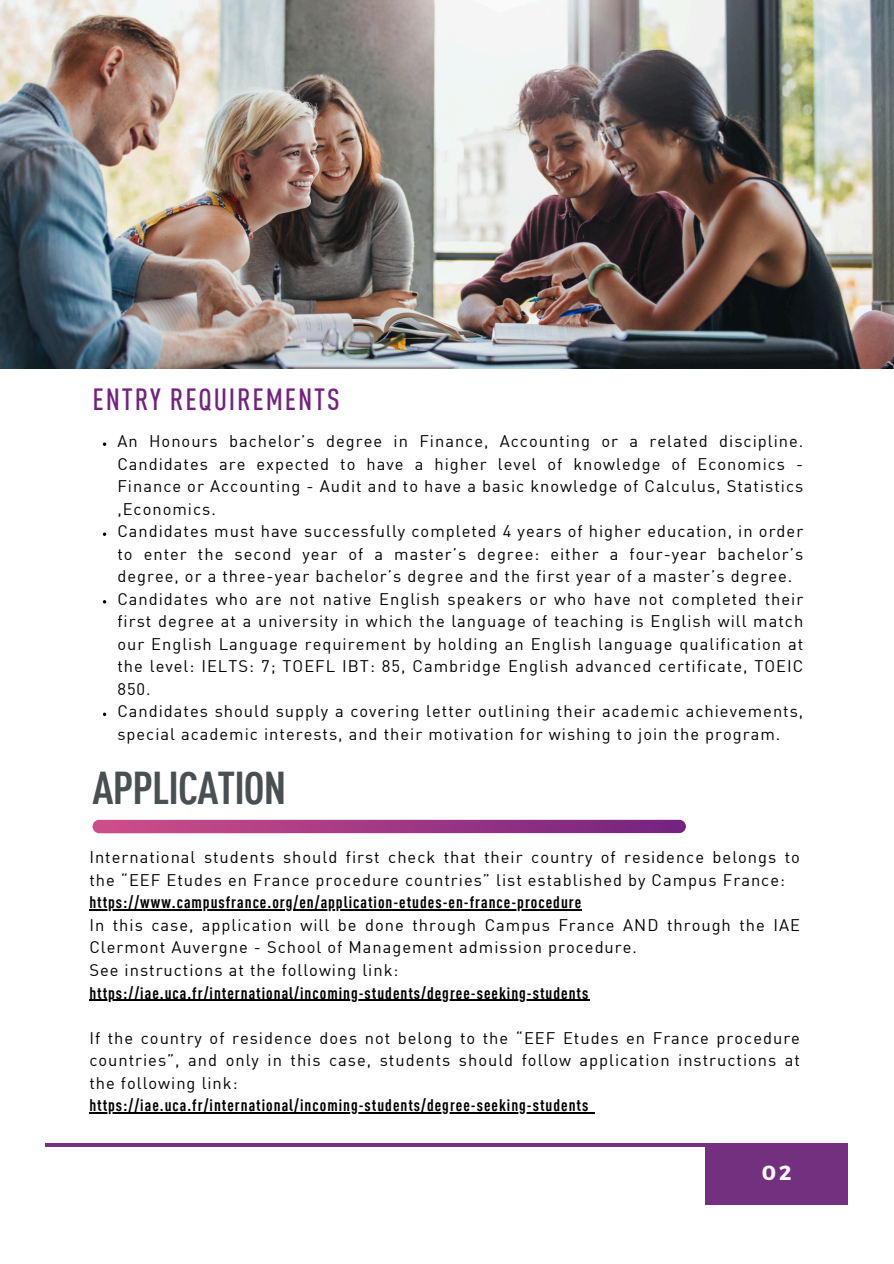
<style>
.page{position:relative;width:894px;height:1264px;background:#fff}
.page>*{position:absolute;margin:0;border:0;box-sizing:border-box;transform-origin:0 0}
.t1{font:700 condensed 45px "DIN Offc";letter-spacing:-.02em;color:#495052}
.t2{font:500 condensed 30px "DIN Offc";letter-spacing:.06em;color:#732280}
.t3{font:700 20.4px "Montserrat";color:#fff}
.t4{font:16.5px/22.5px "DIN Offc";letter-spacing:.06em;color:#000;text-align:justify}
.t5{font:700 condensed 16.5px "DIN Offc";letter-spacing:.06em;color:#000}
</style>
<div class="page">
<hr style="left:89px;top:909px;width:493px;height:1px;background:#000">
<hr style="left:89px;top:999px;width:500px;height:1px;background:#000">
<hr style="left:89px;top:1112px;width:500px;height:1px;background:#000">
<img style="left:0;top:0;width:893px;height:369px">
<div style="left:705px;top:1147px;width:142px;height:57px;background:#73307f"></div>
<hr style="left:46px;top:1143px;width:801px;height:3px;background:#73307f">
<svg style="left:103px;top:442px;width:3px;height:4px"></svg>
<svg style="left:103px;top:532px;width:3px;height:4px"></svg>
<svg style="left:103px;top:712px;width:3px;height:4px"></svg>
<svg style="left:92px;top:819px;width:593px;height:14px;background:#a6448b"></svg>
<p class="t2" style="left:92px;top:387px;width:248px">ENTRY REQUIREMENTS</p>
<p class="t4" style="left:117px;top:431px;width:687px">An Honours bachelor’s degree in Finance, Accounting or a related discipline.<br>Candidates are expected to have a higher level of knowledge of Economics - Finance or Accounting - Audit and to have a basic knowledge of Calculus, Statistics ,Economics.</p>
<p class="t4" style="left:117px;top:521px;width:687px">Candidates must have successfully completed 4 years of higher education, in order to enter the second year of a master’s degree: either a four-year bachelor’s degree, or a three-year bachelor’s degree and the first year of a master’s degree.</p>
<p class="t4" style="left:117px;top:589px;width:687px">Candidates who are not native English speakers or who have not completed their first degree at a university in which the language of teaching is English will match our English Language requirement by holding an English language qualification at the level: IELTS: 7; TOEFL IBT: 85, Cambridge English advanced certificate, TOEIC 850.</p>
<p class="t4" style="left:117px;top:701px;width:687px">Candidates should supply a covering letter outlining their academic achievements, special academic interests, and their motivation for wishing to join the program.</p>
<p class="t1" style="left:92px;top:769px;width:195px">APPLICATION</p>
<p class="t4" style="left:89px;top:847px;width:712px">International students should first check that their country of residence belongs to the “EEF Etudes en France procedure countries” list established by Campus France:</p>
<h2 class="t5" style="left:89px;top:895px;width:493px">https://www.campusfrance.org/en/application-etudes-en-france-procedure</h2>
<p class="t4" style="left:89px;top:915px;width:712px">In this case, application will be done through Campus France AND through the IAE<br>Clermont Auvergne - School of Management admission procedure.</p>
<p class="t4" style="left:89px;top:960px;width:310px">See instructions at the following link:</p>
<p class="t5" style="left:89px;top:985px;width:500px">https://iae.uca.fr/international/incoming-students/degree-seeking-students</p>
<p class="t4" style="left:89px;top:1027px;width:712px">If the country of residence does not belong to the “EEF Etudes en France procedure countries”, and only in this case, students should follow application instructions at the following link:</p>
<h1 class="t5" style="left:89px;top:1098px;width:500px">https://iae.uca.fr/international/incoming-students/degree-seeking-students</h1>
<p class="t3" style="left:761px;top:1159px;width:31px">02</p>
</div>
